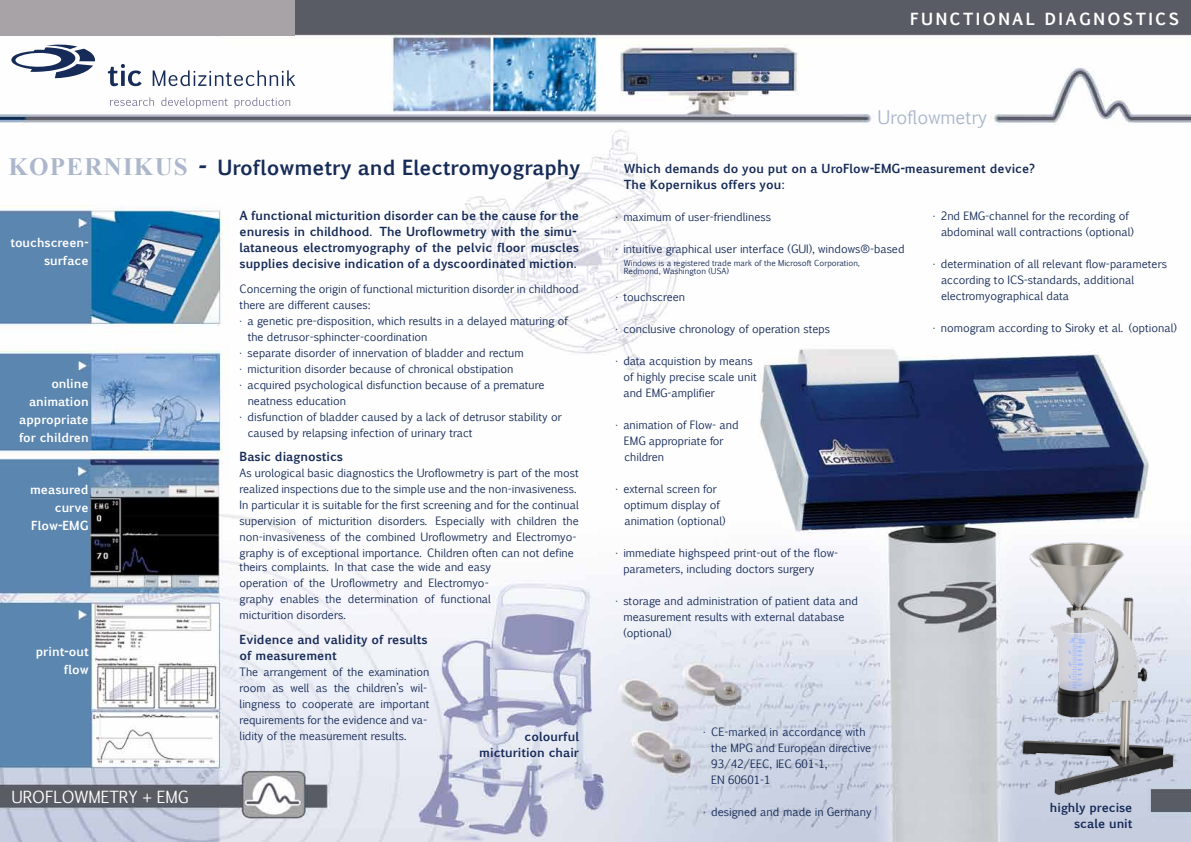
<style>
.page{position:relative;width:1191px;height:842px;background:#fff}
.page>*{position:absolute;margin:0;border:0;box-sizing:border-box;transform-origin:0 0}
.t1{font:700 20px "Euphemia UCAS";color:#162b58}
.t2{font:18px "Euphemia UCAS";color:#acb7cc}
.t3{font:700 16px "Euphemia UCAS";letter-spacing:.15em;color:#fff}
.t4{font:16px "Euphemia UCAS";color:#fff}
.t5{font:700 12px/16px "Euphemia UCAS";color:#162b58}
.t6{font:700 12px/18px "Euphemia UCAS";color:#fff;text-align:right}
.t7{font:11px/16px "Euphemia UCAS";color:#162b58}
.t8{font:11px/16px "Euphemia UCAS";color:#162b59}
.t9{font:8px/8px "Euphemia UCAS";color:#162b58}
.s1{font-family:"Times New Roman";font-size:25px;color:#acb7cc}
.s2{font-size:22px}
.s3{color:#162b58}
</style>
<div class="page">
<img style="left:0;top:0;width:1191px;height:842px">
<div style="left:0;top:0;width:295px;height:36px;background:#a7a3a7"></div>
<svg style="left:110px;top:97px;width:44px;height:9px"></svg>
<svg style="left:161px;top:97px;width:67px;height:11px"></svg>
<svg style="left:235px;top:97px;width:55px;height:11px"></svg>
<svg style="left:11px;top:45px;width:84px;height:33px"></svg>
<svg style="left:108px;top:64px;width:34px;height:22px"></svg>
<svg style="left:153px;top:70px;width:142px;height:16px"></svg>
<img style="left:1004px;top:509px;width:187px;height:290px">
<h1 class="t1" style="left:9px;top:152px;width:573px"><span class="s1">KOPERNIKUS</span> <span class="s2">-</span> Uroflowmetry and Electromyography</h1>
<p class="t6" style="left:10px;top:234px;width:80px">touchscreen&shy;surface</p>
<p class="t6" style="left:19px;top:374px;width:71px">online animation appropriate for children</p>
<p class="t6" style="left:30px;top:480px;width:60px">measured curve<br>Flow-EMG</p>
<p class="t6" style="left:36px;top:642px;width:54px">print-out flow</p>
<h3 class="t4" style="left:11px;top:785px;width:179px">UROFLOWMETRY + EMG</h3>
<p class="t5" style="left:240px;top:208px;width:341px">A functional micturition disorder can be the cause for the enuresis in childhood. The Uroflowmetry with the simu&shy;lataneous electromyography of the pelvic floor muscles supplies decisive indication of a dyscoordinated miction.</p>
<p class="t7" style="left:240px;top:280px;width:341px">Concerning the origin of functional micturition disorder in childhood</p>
<p class="t7" style="left:240px;top:296px;width:133px">there are different causes:</p>
<p class="t7" style="left:240px;top:312px;width:330px">· a genetic pre-disposition, which results in a delayed maturing of</p>
<p class="t7" style="left:248px;top:328px;width:181px">the detrusor-sphincter-coordination</p>
<p class="t7" style="left:240px;top:344px;width:286px">· separate disorder of innervation of bladder and rectum</p>
<p class="t7" style="left:240px;top:360px;width:275px">· micturition disorder because of chronical obstipation</p>
<p class="t7" style="left:240px;top:376px;width:306px">· acquired psychological disfunction because of a premature</p>
<p class="t7" style="left:248px;top:392px;width:100px">neatness education</p>
<p class="t7" style="left:240px;top:408px;width:324px">· disfunction of bladder caused by a lack of detrusor stability or</p>
<p class="t7" style="left:248px;top:424px;width:226px">caused by relapsing infection of urinary tract</p>
<p class="t5" style="left:240px;top:448px;width:105px">Basic diagnostics</p>
<p class="t7" style="left:240px;top:464px;width:341px">As urological basic diagnostics the Uroflowmetry is part of the most realized inspections due to the simple use and the non-invasiveness.<br>In particular it is suitable for the first screening and for the continual supervision of micturition disorders. Especially with children the non-invasiveness of the combined Uroflowmetry and Electromyo&shy;graphy is of exceptional importance. Children often can not define</p>
<p class="t7" style="left:240px;top:559px;width:253px">theirs complaints. In that case the wide and easy operation of the Uroflowmetry and Electromyo&shy;graphy enables the determination of functional micturition disorders.</p>
<p class="t5" style="left:240px;top:632px;width:189px">Evidence and validity of results of measurement</p>
<p class="t7" style="left:240px;top:663px;width:191px">The arrangement of the examination room as well as the children’s wil&shy;lingness to cooperate are important requirements for the evidence and va&shy;lidity of the measurement results.</p>
<p class="t5" style="left:479px;top:729px;width:101px;text-align:right">colourful micturition chair</p>
<h3 class="t3" style="left:910px;top:7px;width:270px">FUNCTIONAL DIAGNOSTICS</h3>
<h2 class="t2" style="left:877px;top:105px;width:111px">Uroflowmetry</h2>
<p class="t5" style="left:624px;top:160px;width:413px">Which demands do you put on a UroFlow-EMG-measurement device?<br>The Kopernikus offers you:</p>
<p class="t7" style="left:615px;top:208px;width:157px">· maximum of user-friendliness</p>
<p class="t7" style="left:615px;top:240px;width:291px">· intuitive graphical user interface (GUI), windows®-based</p>
<p class="t7" style="left:615px;top:288px;width:71px">· touchscreen</p>
<p class="t7" style="left:615px;top:320px;width:216px">· conclusive chronology of operation steps</p>
<p class="t8" style="left:623px;top:352px;width:135px;text-indent:-8px"><span class="s3">·</span> data acquistion by means of highly precise scale unit and EMG-amplifier</p>
<p class="t8" style="left:624px;top:416px;width:116px;text-indent:-9px"><span class="s3">·</span> animation of Flow- and<br>EMG appropriate for children</p>
<p class="t8" style="left:624px;top:480px;width:103px;text-indent:-9px"><span class="s3">·</span> external screen for optimum display of animation (optional)</p>
<p class="t7" style="left:623px;top:544px;width:216px;text-indent:-8px">· immediate highspeed print-out of the flow&shy;parameters, including doctors surgery</p>
<p class="t7" style="left:623px;top:592px;width:236px;text-indent:-8px">· storage and administration of patient data and measurement results with external database (optional)</p>
<p class="t7" style="left:941px;top:207px;width:194px;text-indent:-8px">· 2nd EMG-channel for the recording of abdominal wall contractions (optional)</p>
<p class="t7" style="left:941px;top:255px;width:228px;text-indent:-8px">· determination of all relevant flow-parameters according to ICS-standards, additional electromyographical data</p>
<p class="t7" style="left:933px;top:319px;width:245px">· nomogram according to Siroky et al. (optional)</p>
<p class="t9" style="left:624px;top:259px;width:237px">Windows is a registered trade mark of the Microsoft Corporation,<br>Redmond, Washington (USA)</p>
<p class="t7" style="left:711px;top:723px;width:161px;text-indent:-8px">· CE-marked in accordance with the MPG and European directive<br>93/42/EEC, IEC 601-1,<br>EN 60601-1</p>
<p class="t7" style="left:703px;top:803px;width:170px">· designed and made in Germany</p>
<p class="t5" style="left:1050px;top:800px;width:84px;text-align:right">highly precise scale unit</p>
</div>
